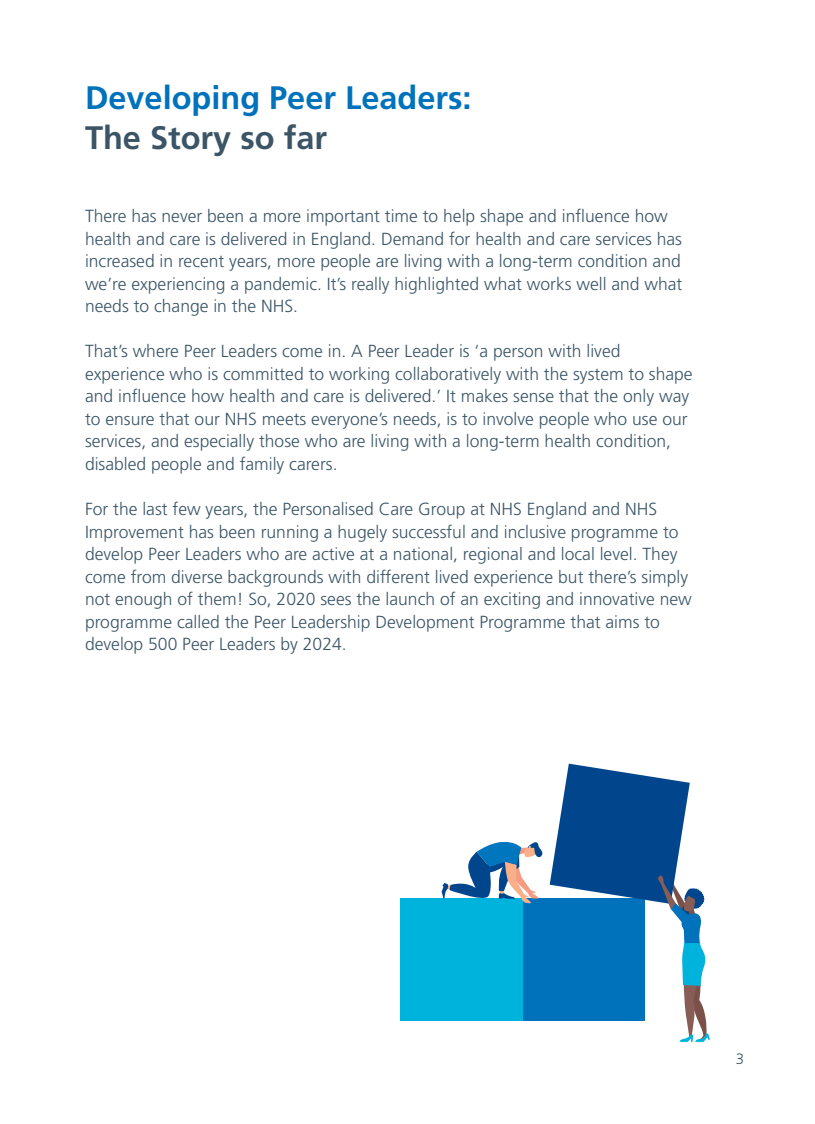
<style>
.page{position:relative;width:815px;height:1124px;background:#fff}
.page>*{position:absolute;margin:0;border:0;box-sizing:border-box;transform-origin:0 0}
.t1{font:700 32.5px "Frutiger LT Std";color:#0072bc}
.t2{font:700 32.5px "Frutiger LT Std";color:#3b5566}
.t3{font:300 17.5px/22.5px "Frutiger LT Std";color:#3b5566}
.t4{font:300 15px "Frutiger LT Std";color:#3b5566}
</style>
<div class="page">
<div style="left:522px;top:898px;width:123px;height:122px;background:#0072bc"></div>
<div style="left:400px;top:898px;width:123px;height:122px;background:#00b3dc"></div>
<svg style="left:442px;top:841px;width:100px;height:62px"></svg>
<svg style="left:550px;top:763px;width:160px;height:278px"></svg>
<h1 class="t1" style="left:85px;top:79px;width:388px">Developing Peer Leaders:</h1>
<h1 class="t2" style="left:85px;top:118px;width:244px">The Story so far</h1>
<p class="t3" style="left:85px;top:205px;width:599px">There has never been a more important time to help shape and influence how health and care is delivered in England. Demand for health and care services has increased in recent years, more people are living with a long-term condition and we’re experiencing a pandemic. It’s really highlighted what works well and what needs to change in the NHS.</p>
<p class="t3" style="left:85px;top:340px;width:609px">That’s where Peer Leaders come in. A Peer Leader is ‘a person with lived experience who is committed to working collaboratively with the system to shape and influence how health and care is delivered.’ It makes sense that the only way to ensure that our NHS meets everyone’s needs, is to involve people who use our services, and especially those who are living with a long-term health condition, disabled people and family carers.</p>
<p class="t3" style="left:85px;top:498px;width:608px">For the last few years, the Personalised Care Group at NHS England and NHS Improvement has been running a hugely successful and inclusive programme to develop Peer Leaders who are active at a national, regional and local level. They come from diverse backgrounds with different lived experience but there’s simply not enough of them! So, 2020 sees the launch of an exciting and innovative new programme called the Peer Leadership Development Programme that aims to develop 500 Peer Leaders by 2024.</p>
<p class="t4" style="left:736px;top:1050px;width:10px">3</p>
</div>
